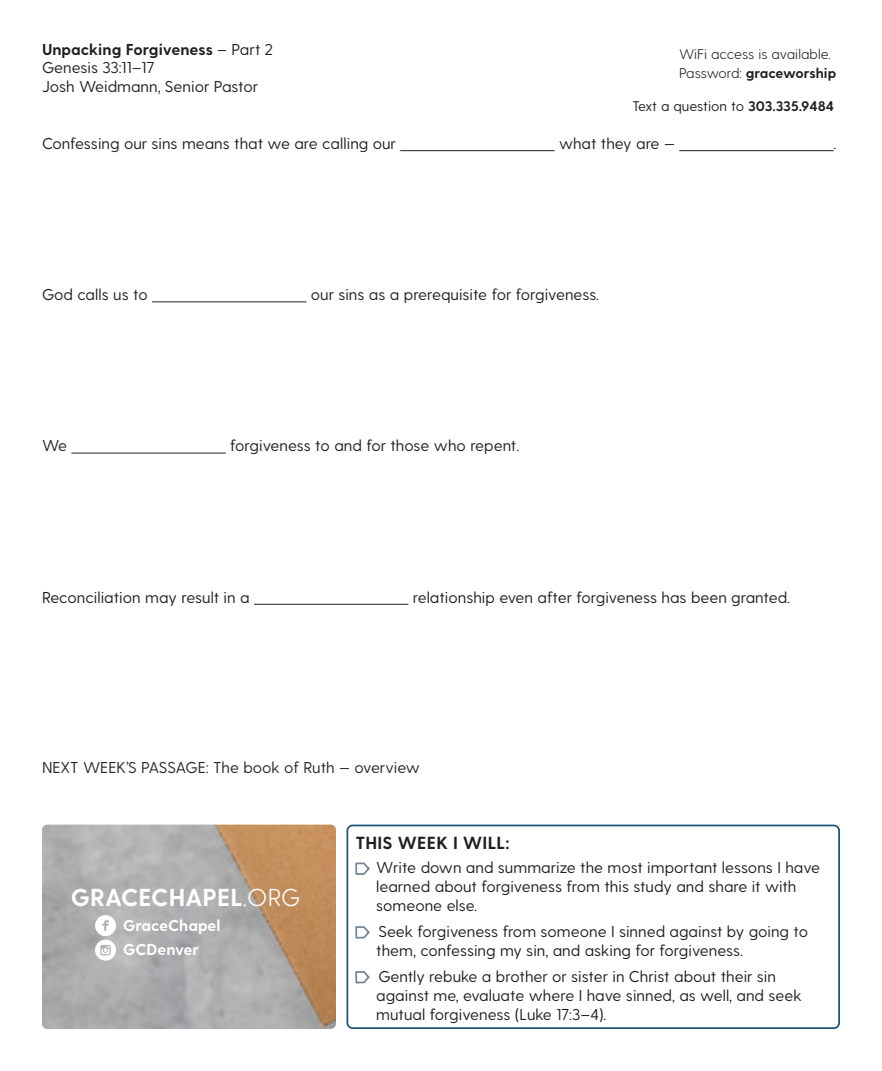
<style>
.page{position:relative;width:882px;height:1071px;background:#fff}
.page>*{position:absolute;margin:0;border:0;box-sizing:border-box;transform-origin:0 0}
.t1{font:700 24.5px "Greycliff CF";letter-spacing:.005em;color:#fff}
.t2{font:700 17.5px "Greycliff CF";letter-spacing:.01em;color:#231f20}
.t3{font:15.75px/18.9px "Greycliff CF";color:#231f20}
.t4{font:15.75px "Greycliff CF";letter-spacing:-.005em;color:#25282a}
.t5{font:700 15.75px "Greycliff CF";color:#231f20}
.t6{font:700 15.75px "Greycliff CF";color:#fff}
.NOTES____heading{font:14px "Greycliff CF";letter-spacing:-.01em;color:#231f20}
.t7{font:300 14px "Greycliff CF";color:#231f20}
.t8{font:700 14px "Greycliff CF";color:#231f20}
.s1{font-weight:400}
.s2{font-weight:300}
.s3{font-weight:700}
</style>
<div class="page">
<hr style="left:400px;top:150px;width:155px;height:1px;background:#231f20">
<hr style="left:679px;top:150px;width:155px;height:1px;background:#231f20">
<hr style="left:152px;top:301px;width:155px;height:1px;background:#231f20">
<hr style="left:71px;top:453px;width:155px;height:1px;background:#231f20">
<hr style="left:254px;top:604px;width:154px;height:1px;background:#231f20">
<img style="left:42px;top:825px;width:294px;height:204px">
<svg style="left:355px;top:862px;width:15px;height:13px"></svg>
<svg style="left:355px;top:926px;width:15px;height:13px"></svg>
<svg style="left:355px;top:971px;width:15px;height:13px"></svg>
<div style="left:346px;top:825px;width:494px;height:204px;border:2px solid #1c547a;border-radius:5px"></div>
<svg style="left:95px;top:915px;width:21px;height:46px"></svg>
<p class="t5" style="left:42px;top:40px;width:233px">Unpacking Forgiveness <span class="s1">– Part 2</span></p>
<p class="t3" style="left:42px;top:59px;width:114px">Genesis 33:11–17</p>
<p class="t3" style="left:42px;top:78px;width:218px">Josh Weidmann, Senior Pastor</p>
<p class="t7" style="left:679px;top:46px;width:153px">WiFi access is available.</p>
<p class="t8" style="left:679px;top:65px;width:159px"><span class="s2">Password:</span> graceworship</p>
<p class="NOTES____heading" style="left:632px;top:98px;width:203px">Text a question to <span class="s3">303.335.9484</span></p>
<p class="t3" style="left:42px;top:134px;width:355px">Confessing our sins means that we are calling our</p>
<p class="t3" style="left:559px;top:134px;width:117px">what they are —</p>
<p class="t3" style="left:834px;top:134px;width:4px">.</p>
<p class="t3" style="left:42px;top:286px;width:107px">God calls us to</p>
<p class="t3" style="left:311px;top:286px;width:290px">our sins as a prerequisite for forgiveness.</p>
<p class="t3" style="left:42px;top:437px;width:26px">We</p>
<p class="t3" style="left:230px;top:437px;width:291px">forgiveness to and for those who repent.</p>
<p class="t3" style="left:42px;top:588px;width:209px">Reconciliation may result in a</p>
<p class="t3" style="left:413px;top:588px;width:379px">relationship even after forgiveness has been granted.</p>
<p class="t4" style="left:42px;top:758px;width:379px">NEXT WEEK’S PASSAGE: The book of Ruth — overview</p>
<p class="t1" style="left:71px;top:883px;width:231px">GRACECHAPEL<span class="s2">.ORG</span></p>
<p class="t6" style="left:123px;top:916px;width:99px">GraceChapel</p>
<p class="t6" style="left:123px;top:940px;width:77px">GCDenver</p>
<p class="t2" style="left:355px;top:832px;width:156px">THIS WEEK I WILL:</p>
<p class="t3" style="left:376px;top:859px;width:445px">Write down and summarize the most important lessons I have learned about forgiveness from this study and share it with someone else.</p>
<p class="t3" style="left:376px;top:922px;width:433px">Seek forgiveness from someone I sinned against by going to them, confessing my sin, and asking for forgiveness.</p>
<p class="t3" style="left:376px;top:967px;width:427px">Gently rebuke a brother or sister in Christ about their sin against me, evaluate where I have sinned, as well, and seek mutual forgiveness (Luke 17:3–4).</p>
</div>
